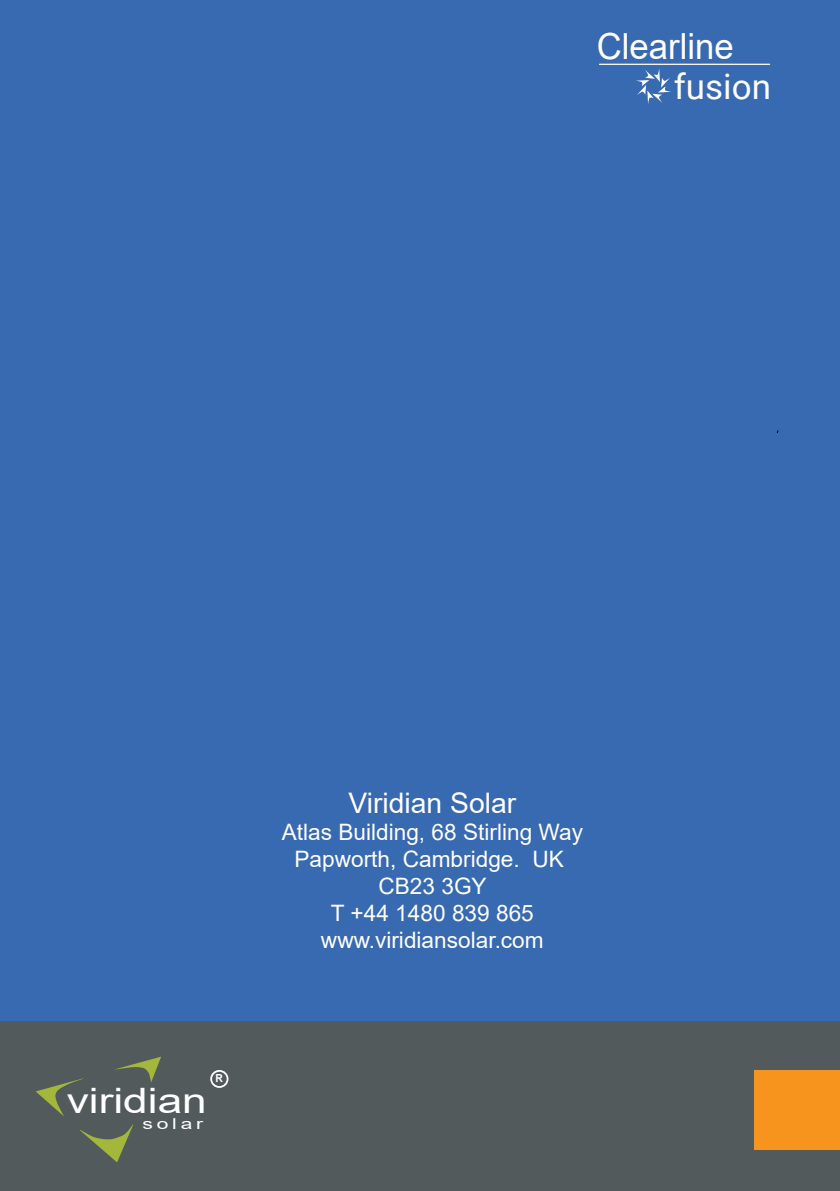
<style>
.page{position:relative;width:840px;height:1191px;background:#fff}
.page>*{position:absolute;margin:0;border:0;box-sizing:border-box;transform-origin:0 0}
.t1{font:36px "Arial";color:#fff;scale:.96 1}
.t2{font:35px "Arial";color:#fff;scale:1.26 1}
.t3{font:35px "Roboto";color:#fff}
.t4{font:28.2px "Arial";color:#fff}
.t5{font:22.6px/27.2px "Arial";color:#fff;text-align:center}
.t6{font:15.2px "Arial";letter-spacing:.18em;color:#fff;scale:1.39 1}
.t7{font:700 11.2px "Arial";color:#fff;scale:.93 1}
</style>
<div class="page">
<div style="left:0;top:0;width:839px;height:1191px;background:#386ab2"></div>
<div style="left:0;top:1021px;width:839px;height:170px;background:#525a5c"></div>
<div style="left:754px;top:1070px;width:85px;height:79px;background:#f7941e"></div>
<svg style="left:636px;top:69px;width:35px;height:35px"></svg>
<hr style="left:599px;top:64px;width:170px;height:1px;background:#fff">
<svg style="left:36px;top:1078px;width:47px;height:38px"></svg>
<svg style="left:115px;top:1056px;width:46px;height:26px"></svg>
<svg style="left:80px;top:1124px;width:53px;height:38px"></svg>
<div style="left:210px;top:1070px;width:18px;height:18px;border:2px solid #fff;border-radius:50%"></div>
<h1 class="t1" style="left:596px;top:22px;width:144px">Clearline</h1>
<h2 class="t3" style="left:673px;top:62px;width:99px">fusion</h2>
<h2 class="t2" style="left:67px;top:1076px;width:113px">viridian</h2>
<p class="t6" style="left:142px;top:1112px;width:45px">solar</p>
<p class="t7" style="left:215px;top:1070px;width:9px">R</p>
<p class="t4" style="left:348px;top:783px;width:169px">Viridian Solar</p>
<p class="t5" style="left:281px;top:818px;width:302px">Atlas Building, 68 Stirling Way<br>Papworth, Cambridge. UK<br>CB23 3GY<br>T +44 1480 839 865 www.viridiansolar.com</p>
</div>
